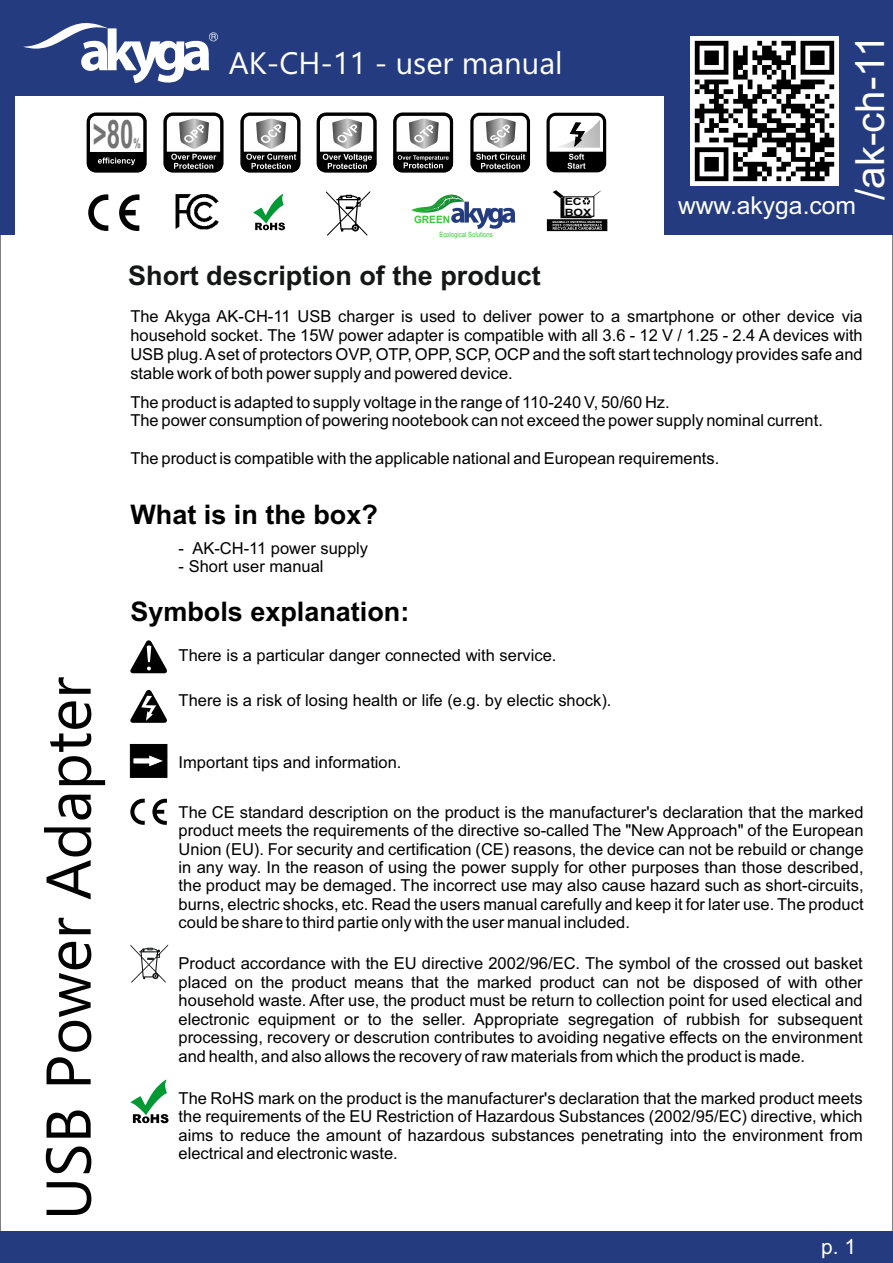
<style>
.page{position:relative;width:893px;height:1263px;background:#fff}
.page>*{position:absolute;margin:0;border:0;box-sizing:border-box;transform-origin:0 0}
.t1{font:63px "Ebrima";color:#020202}
.t2{font:40.35px "Arial";color:#fff}
.t3{font:700 39.3px "Arial";color:#737373;scale:.61 1}
.t4{font:31.05px "Ebrima";color:#fff}
.t5{font:700 27px "Arial";color:#000}
.t6{font:700 27px "Arial";color:#151616}
.t7{font:24.6px "Arial";color:#fff}
.t8{font:21px "Arial";color:#fff}
.t9{font:16.5px/18.5px "Arial";color:#000;text-align:justify}
.t10{font:700 13.35px "Arial";color:#737373;scale:.61 1}
.t11{font:700 10.2px "Arial";color:#3c3}
.t12{font:700 10.05px/11.2px "Arial";color:#020202;scale:1.23 1}
.t13{font:7.2px "Arial Narrow";color:#3c3}
.s1{font-size:18px}
</style>
<div class="page">
<div style="left:0;top:0;width:893px;height:235px;background:#243b7f"></div>
<div style="left:16px;top:96px;width:648px;height:149px;background:#fff"></div>
<div style="left:470px;top:113px;width:60px;height:59px;background:#fff;border:3px solid #000;border-radius:8px"></div>
<div style="left:393px;top:113px;width:60px;height:59px;background:#fff;border:3px solid #000;border-radius:8px"></div>
<svg style="left:395px;top:118px;width:56px;height:53px"></svg>
<svg style="left:472px;top:118px;width:56px;height:53px"></svg>
<div style="left:546px;top:113px;width:60px;height:59px;background:#fff;border:3px solid #000;border-radius:8px"></div>
<div style="left:164px;top:113px;width:59px;height:59px;background:#fff;border:3px solid #000;border-radius:8px"></div>
<div style="left:241px;top:113px;width:59px;height:59px;background:#fff;border:3px solid #000;border-radius:8px"></div>
<div style="left:317px;top:113px;width:59px;height:59px;background:#fff;border:3px solid #000;border-radius:8px"></div>
<svg style="left:165px;top:118px;width:57px;height:53px"></svg>
<svg style="left:242px;top:118px;width:57px;height:53px"></svg>
<svg style="left:318px;top:118px;width:57px;height:53px"></svg>
<div style="left:87px;top:113px;width:59px;height:59px;background:#fff;border:3px solid #000;border-radius:8px"></div>
<svg style="left:88px;top:152px;width:57px;height:19px"></svg>
<svg style="left:548px;top:120px;width:57px;height:51px"></svg>
<svg style="left:23px;top:23px;width:195px;height:60px"></svg>
<svg style="left:130px;top:640px;width:37px;height:33px"></svg>
<svg style="left:130px;top:690px;width:37px;height:33px"></svg>
<svg style="left:130px;top:744px;width:38px;height:34px"></svg>
<svg style="left:130px;top:944px;width:38px;height:39px"></svg>
<div style="left:0;top:1231px;width:893px;height:31px;background:#243b7f"></div>
<svg style="left:152px;top:799px;width:15px;height:26px"></svg>
<svg style="left:130px;top:799px;width:15px;height:26px"></svg>
<svg style="left:253px;top:194px;width:32px;height:37px"></svg>
<svg style="left:119px;top:194px;width:20px;height:37px"></svg>
<svg style="left:88px;top:194px;width:20px;height:37px"></svg>
<svg style="left:547px;top:190px;width:60px;height:41px"></svg>
<svg style="left:411px;top:194px;width:104px;height:35px"></svg>
<img style="left:175px;top:194px;width:44px;height:36px">
<svg style="left:326px;top:191px;width:44px;height:45px"></svg>
<svg style="left:130px;top:1079px;width:39px;height:45px"></svg>
<img style="left:690px;top:37px;width:148px;height:149px">
<h3 class="t3" style="left:93px;top:119px;width:68px">&gt;80</h3>
<p class="t10" style="left:134px;top:138px;width:13px">%</p>
<h3 class="t4" style="left:229px;top:51px;width:335px">AK-CH-11 - user manual</h3>
<h2 class="t2" style="left:855px;top:200px;width:166px;rotate:-90deg">/ak-ch-11</h2>
<h3 class="t7" style="left:678px;top:196px;width:180px">www.akyga.com</h3>
<p class="t12" style="left:565px;top:196px;width:23px">EC<br>BOX</p>
<p class="t11" style="left:414px;top:215px;width:38px">GREEN</p>
<p class="t13" style="left:439px;top:232px;width:55px">Ecological Solutions</p>
<h3 class="t6" style="left:128px;top:265px;width:414px">Short description of the product</h3>
<p class="t9" style="left:130px;top:308px;width:734px;line-height:19px">The Akyga AK-CH-11 USB charger is used to deliver power to a smartphone or other device via household socket<span class="s1">.</span> The 15W power adapter is compatible with all 3.6 - 12 V / 1.25 - 2.4 A devices with USB plug. Aset of protectors OVP, OTP, OPP, SCP, OCP and the soft start technology provides safe and stable work of both power supply and powered device.</p>
<p class="t9" style="left:130px;top:394px;width:694px">The product is adapted to supply voltage in the range of 110-240 V, 50/60 Hz.<br>The power consumption of powering nootebook can not exceed the power supply nominal current.</p>
<p class="t9" style="left:130px;top:450px;width:590px">The product is compatible with the applicable national and European requirements.</p>
<h3 class="t5" style="left:130px;top:504px;width:249px">What is in the box?</h3>
<p class="t9" style="left:179px;top:540px;width:191px">- AK-CH-11 power supply</p>
<p class="t9" style="left:179px;top:559px;width:146px">- Short user manual</p>
<h3 class="t5" style="left:130px;top:601px;width:281px">Symbols explanation:</h3>
<h1 class="t1" style="left:45px;top:1220px;width:545px;rotate:-90deg">USB Power Adapter</h1>
<p class="t9" style="left:179px;top:647px;width:379px">There is a particular danger connected with service.</p>
<p class="t9" style="left:179px;top:692px;width:434px">There is a risk of losing health or life (e.g. by electic shock).</p>
<p class="t9" style="left:179px;top:754px;width:224px">Important tips and information.</p>
<p class="t9" style="left:179px;top:804px;width:686px">The CE standard description on the product is the manufacturer's declaration that the marked product meets the requirements of the directive so-called The "New Approach" of the European Union (EU). For security and certification (CE) reasons, the device can not be rebuild or change in any way. In the reason of using the power supply for other purposes than those described, the product may be demaged. The incorrect use may also cause hazard such as short-circuits, burns, electric shocks, etc. Read the users manual carefully and keep it for later use. The product could be share to third partie only with the user manual included.</p>
<p class="t9" style="left:179px;top:956px;width:686px">Product accordance with the EU directive 2002/96/EC. The symbol of the crossed out basket placed on the product means that the marked product can not be disposed of with other household waste. After use, the product must be return to collection point for used electical and electronic equipment or to the seller. Appropriate segregation of rubbish for subsequent processing, recovery or descrution contributes to avoiding negative effects on the environment and health, and also allows the recovery of raw materials from which the product is made.</p>
<p class="t9" style="left:179px;top:1090px;width:686px">The RoHS mark on the product is the manufacturer's declaration that the marked product meets the requirements of the EU Restriction of Hazardous Substances (2002/95/EC) directive, which aims to reduce the amount of hazardous substances penetrating into the environment from electrical and electronic waste.</p>
<p class="t8" style="left:821px;top:1239px;width:36px">p. 1</p>
</div>
